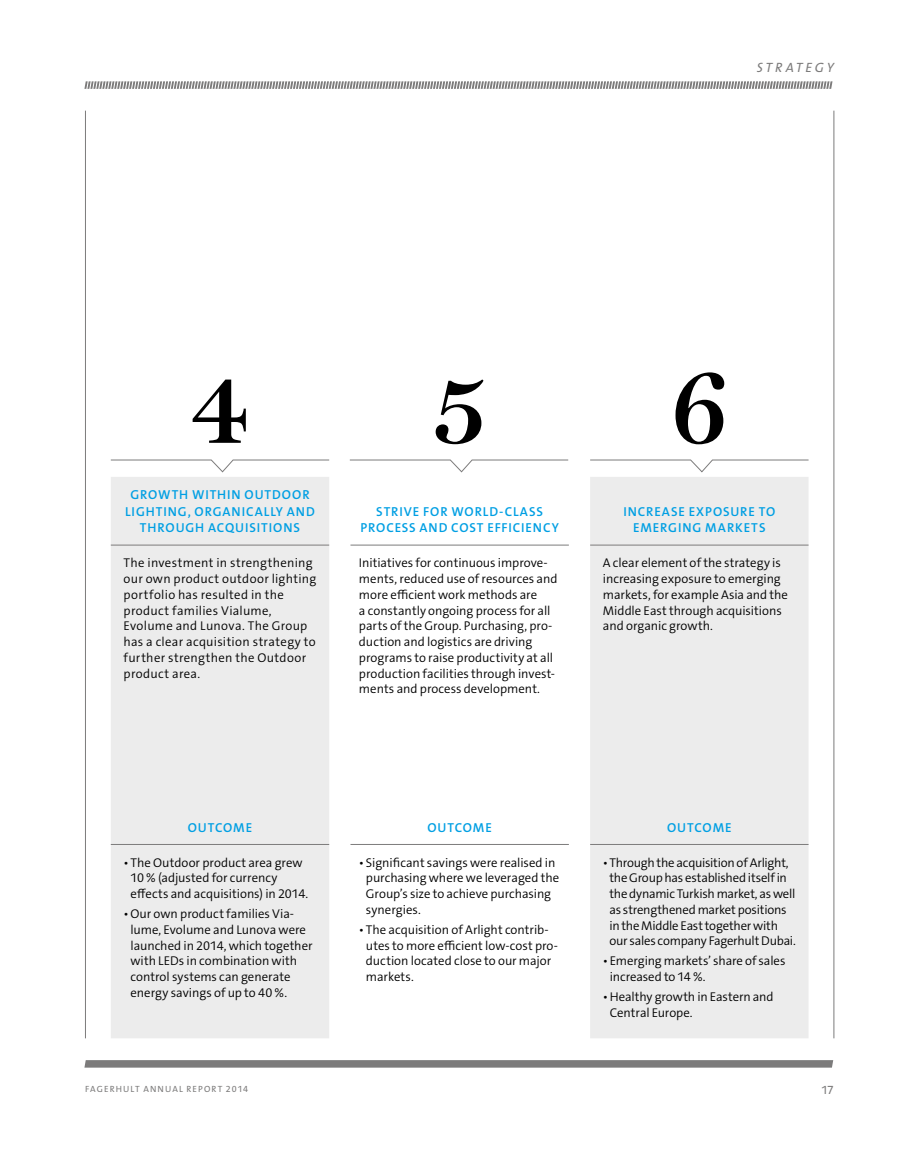
<style>
.page{position:relative;width:919px;height:1149px;background:#fff}
.page>*{position:absolute;margin:0;border:0;box-sizing:border-box;transform-origin:0 0}
.t1{font:600 100.5px "Miller Display";color:#000}
.t2{font:italic 13.5px "Fagerhult The Sans LT5";letter-spacing:.205em;color:#7c7b7b}
.t3{font:13.05px/16.5px "Fagerhult The Sans LT6";letter-spacing:.07em;color:#009fe3;text-align:center}
.t4{font:12.75px/15.8px "Fagerhult The Sans LT4";color:#000}
.t5{font:12.75px/15.8px "Fagerhult The Sans LT4";letter-spacing:.025em;color:#000}
.t6{font:12.75px/15.8px "Fagerhult The Sans LT4";letter-spacing:-.02em;color:#000}
.t7{font:12px "Fagerhult The Sans LT5";color:#7c7b7b}
.t8{font:9px "Fagerhult The Sans LT5";letter-spacing:.125em;color:#7c7b7b}
</style>
<div class="page">
<svg style="left:111px;top:477px;width:697px;height:560px;fill:#ececec"></svg>
<hr style="left:111px;top:544px;width:218px;height:1px;background:#7c7b7b">
<hr style="left:350px;top:544px;width:219px;height:1px;background:#7c7b7b">
<hr style="left:590px;top:544px;width:218px;height:1px;background:#7c7b7b">
<hr style="left:111px;top:843px;width:218px;height:1px;background:#7c7b7b">
<hr style="left:350px;top:843px;width:219px;height:1px;background:#7c7b7b">
<hr style="left:590px;top:843px;width:218px;height:1px;background:#7c7b7b">
<svg style="left:349px;top:459px;width:220px;height:14px"></svg>
<svg style="left:110px;top:459px;width:220px;height:14px"></svg>
<svg style="left:590px;top:459px;width:219px;height:14px"></svg>
<svg style="left:85px;top:81px;width:747px;height:8px"></svg>
<svg style="left:85px;top:1060px;width:747px;height:7px;fill:#7c7b7b"></svg>
<hr style="left:85px;top:111px;width:1px;height:926px;background:#7c7b7b">
<hr style="left:833px;top:111px;width:1px;height:926px;background:#7c7b7b">
<p class="t2" style="left:756px;top:58px;width:79px">STRATEGY</p>
<h1 class="t1" style="left:191px;top:350px;width:60px">4</h1>
<h1 class="t1" style="left:433px;top:350px;width:55px">5</h1>
<h1 class="t1" style="left:670px;top:350px;width:59px">6</h1>
<p class="t3" style="left:125px;top:486px;width:191px">GROWTH WITHIN OUTDOOR<br>LIGHTING, ORGANICALLY AND<br>THROUGH ACQUISITIONS</p>
<p class="t3" style="left:360px;top:503px;width:200px">STRIVE FOR WORLD-CLASS<br>PROCESS AND COST EFFICIENCY</p>
<p class="t3" style="left:623px;top:503px;width:153px">INCREASE EXPOSURE TO<br>EMERGING MARKETS</p>
<p class="t5" style="left:123px;top:555px;width:194px">The investment in strengthening our own product outdoor lighting portfolio has resulted in the product families Vialume,<br>Evolume and Lunova. The Group has a clear acquisition strategy to further strengthen the Outdoor product area.</p>
<p class="t4" style="left:359px;top:555px;width:200px">Initiatives for continuous improve&shy;ments, reduced use of resources and more efficient work methods are<br>a constantly ongoing process for all parts of the Group. Purchasing, pro&shy;duction and logistics are driving programs to raise productivity at all production facilities through invest&shy;ments and process development.</p>
<p class="t4" style="left:603px;top:555px;width:187px">A clear element of the strategy is increasing exposure to emerging markets, for example Asia and the<br>Middle East through acquisitions and organic growth.</p>
<p class="t3" style="left:188px;top:818px;width:66px">OUTCOME</p>
<p class="t3" style="left:427px;top:818px;width:66px">OUTCOME</p>
<p class="t3" style="left:667px;top:818px;width:66px">OUTCOME</p>
<p class="t4" style="left:130px;top:854px;width:179px;text-indent:-7px">• The Outdoor product area grew<br>10 % (adjusted for currency effects and acquisitions) in 2014.</p>
<p class="t4" style="left:130px;top:905px;width:184px;text-indent:-7px">• Our own product families Via&shy;lume, Evolume and Lunova were launched in 2014, which together with LEDs in combination with control systems can generate energy savings of up to 40 %.</p>
<p class="t6" style="left:609px;top:854px;width:188px;text-indent:-7px">• Through the acquisition of Arlight, the Group has established itself in the dynamic Turkish market, as well as strengthened market positions in the Middle East together with our sales company Fagerhult Dubai.</p>
<p class="t4" style="left:609px;top:953px;width:177px;text-indent:-7px">• Emerging markets’ share of sales increased to 14 %.</p>
<p class="t4" style="left:609px;top:988px;width:165px;text-indent:-7px">• Healthy growth in Eastern and<br>Central Europe.</p>
<p class="t4" style="left:366px;top:854px;width:195px;text-indent:-7px">• Significant savings were realised in purchasing where we leveraged the<br>Group’s size to achieve purchasing synergies.</p>
<p class="t4" style="left:366px;top:921px;width:193px;text-indent:-7px">• The acquisition of Arlight contrib&shy;utes to more efficient low-cost pro&shy;duction located close to our major markets.</p>
<p class="t8" style="left:85px;top:1082px;width:165px">FAGERHULT ANNUAL REPORT 2014</p>
<p class="t7" style="left:821px;top:1081px;width:14px">17</p>
</div>
